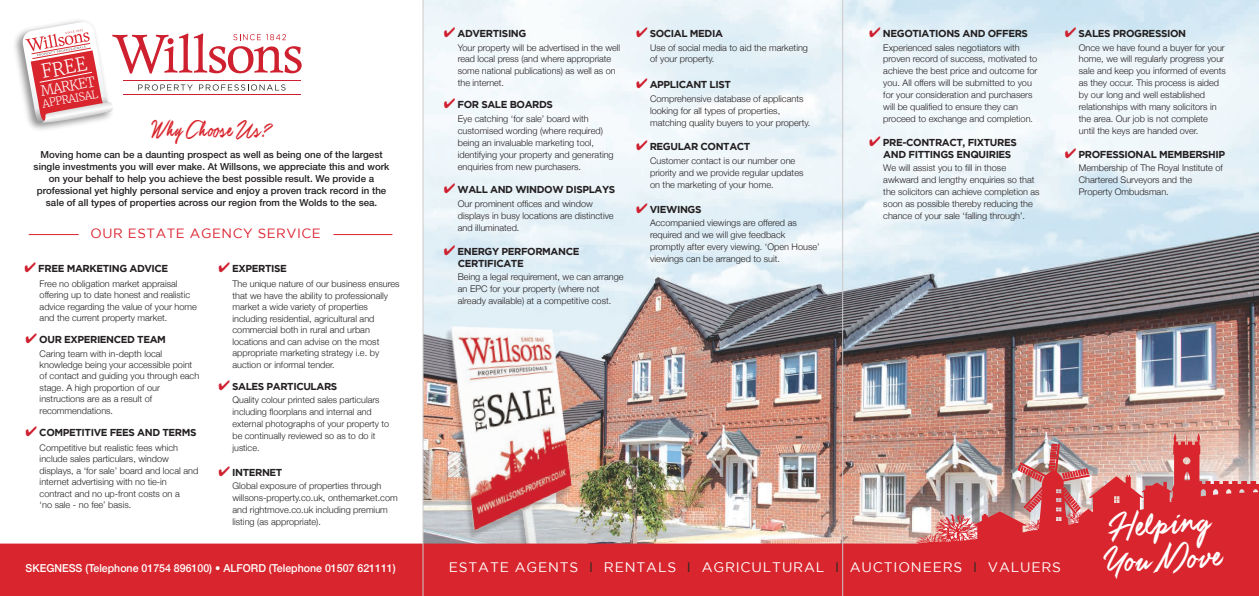
<style>
.page{position:relative;width:1259px;height:596px;background:#fff}
.page>*{position:absolute;margin:0;border:0;box-sizing:border-box;transform-origin:0 0}
.t1{font:40.6px/34.8px "Guld Script PERSONALUSEONLY";color:#fff;scale:.91 1}
.t2{font:26.5px "Guld Script PERSONALUSEONLY";letter-spacing:.03em;color:#d9262e;scale:.79 1}
.t3{font:300 19px "Merriweather";color:#fff;scale:.95 1}
.t4{font:300 14px "Merriweather";color:#fff;scale:.95 1}
.t5{font:13.8px "Gotham";letter-spacing:.06em;color:#fff}
.t6{font:13.4px "Gotham";letter-spacing:.04em;color:#db212e}
.t7{font:300 11px "Merriweather";color:#fff}
.t8{font:500 10.9px "Helvetica Neue";color:#fff}
.t9{font:700 10.1px/11.9px "Gotham";letter-spacing:-.04em;color:#231f20}
.t10{font:500 9.7px/12px "Helvetica Neue LTW1 G";color:#231f20;text-align:center}
.t11{font:300 9.1px/11.9px "Helvetica Neue";color:#231f20}
.t12{font:300 9px/11.9px "Helvetica Neue";color:#231f20}
.s1{color:#cf202f}
.s2{color:#2b2824}
</style>
<div class="page">
<img style="left:423px;top:0;width:836px;height:433px">
<img style="left:432px;top:297px;width:168px;height:136px">
<img style="left:0;top:433px;width:1259px;height:162px">
<hr style="left:333px;top:234px;width:59px;height:1px;background:#db212e">
<hr style="left:29px;top:234px;width:50px;height:1px;background:#db212e">
<img style="left:15px;top:20px;width:71px;height:110px">
<svg style="left:22px;top:22px;width:280px;height:101px"></svg>
<hr style="left:422px;top:0;width:1px;height:595px;background:#ccc9c9">
<hr style="left:842px;top:0;width:1px;height:595px;background:#ccc9c9">
<h3 class="t3" style="left:40px;top:60px;width:50px;rotate:-10deg">FREE</h3>
<h3 class="t4" style="left:39px;top:82px;width:59px;rotate:-10deg">MARKET</h3>
<p class="t7" style="left:41px;top:97px;width:58px;rotate:-10deg">APPRAISAL</p>
<h2 class="t2" style="left:151px;top:114px;width:153px">Why Choose Us?</h2>
<p class="t10" style="left:34px;top:148px;width:357px">Moving home can be a daunting prospect as well as being one of the largest single investments you will ever make. At Willsons, we appreciate this and work on your behalf to help you achieve the best possible result. We provide a professional yet highly personal service and enjoy a proven track record in the sale of all types of properties across our region from the Wolds to the sea.</p>
<h3 class="t6" style="left:91px;top:226px;width:232px">OUR ESTATE AGENCY SERVICE</h3>
<p class="t9" style="left:25px;top:262px;width:145px"><span class="s1">✔</span> FREE MARKETING ADVICE</p>
<p class="t11" style="left:40px;top:277px;width:159px;line-height:11.4px">Free no obligation market appraisal offering up to date honest and realistic advice regarding the value of your home and the current property market.</p>
<p class="t9" style="left:26px;top:333px;width:142px"><span class="s1">✔</span> OUR EXPERIENCED TEAM</p>
<p class="t11" style="left:40px;top:347px;width:161px;line-height:11.4px">Caring team with in-depth local knowledge being your accessible point of contact and guiding you through each stage. A high proportion of our instructions are as a result of recommendations.</p>
<p class="t9" style="left:26px;top:425px;width:172px"><span class="s1">✔</span> COMPETITIVE FEES AND TERMS</p>
<p class="t11" style="left:40px;top:441px;width:160px;line-height:11.4px">Competitive but realistic fees which include sales particulars, window displays, a ‘for sale’ board and local and internet advertising with no tie-in contract and no up-front costs on a<br>‘no sale - no fee’ basis.</p>
<p class="t9" style="left:218px;top:262px;width:70px"><span class="s1">✔</span> EXPERTISE</p>
<p class="t11" style="left:232px;top:277px;width:169px;line-height:11.4px">The unique nature of our business ensures that we have the ability to professionally market a wide variety of properties including residential, agricultural and commercial both in rural and urban locations and can advise on the most appropriate marketing strategy i.e. by auction or informal tender.</p>
<p class="t9" style="left:218px;top:379px;width:120px"><span class="s1">✔</span> SALES PARTICULARS</p>
<p class="t12" style="left:232px;top:393px;width:158px">Quality colour printed sales particulars including floorplans and internal and external photographs of your property to be continually reviewed so as to do it justice.</p>
<p class="t9" style="left:218px;top:465px;width:65px"><span class="s1">✔</span> INTERNET</p>
<p class="t11" style="left:232px;top:479px;width:167px">Global exposure of properties through willsons-property.co.uk, onthemarket.com and rightmove.co.uk including premium listing (as appropriate).</p>
<p class="t8" style="left:26px;top:558px;width:371px">SKEGNESS (Telephone 01754 896100) • ALFORD (Telephone 01507 621111)</p>
<p class="t9" style="left:444px;top:27px;width:84px"><span class="s1">✔</span> ADVERTISING</p>
<p class="t11" style="left:458px;top:41px;width:164px">Your property will be advertised in the well read local press (and where appropriate some national publications) as well as on the internet.</p>
<p class="t9" style="left:444px;top:98px;width:111px"><span class="s1">✔</span> FOR SALE BOARDS</p>
<p class="t11" style="left:458px;top:112px;width:157px">Eye catching ‘for sale’ board with customised wording (where required) being an invaluable marketing tool, identifying your property and generating enquiries from new purchasers.</p>
<p class="t9" style="left:444px;top:183px;width:173px"><span class="s1">✔</span> WALL AND WINDOW DISPLAYS</p>
<p class="t11" style="left:458px;top:197px;width:157px">Our prominent offices and window displays in busy locations are distinctive and illuminated.</p>
<p class="t9" style="left:458px;top:245px;width:123px;text-indent:-14px"><span class="s1">✔</span> ENERGY PERFORMANCE<br>CERTIFICATE</p>
<p class="t11" style="left:458px;top:270px;width:167px">Being a legal requirement, we can arrange an EPC for your property (where not already available) at a competitive cost.</p>
<p class="t9" style="left:636px;top:27px;width:88px"><span class="s1">✔</span> SOCIAL MEDIA</p>
<p class="t11" style="left:650px;top:41px;width:159px">Use of social media to aid the marketing of your property.</p>
<p class="t9" style="left:636px;top:78px;width:96px"><span class="s1">✔</span> APPLICANT LIST</p>
<p class="t11" style="left:650px;top:92px;width:162px">Comprehensive database of applicants looking for all types of properties, matching quality buyers to your property.</p>
<p class="t9" style="left:636px;top:140px;width:116px"><span class="s1">✔</span> REGULAR CONTACT</p>
<p class="t11" style="left:650px;top:154px;width:155px">Customer contact is our number one priority and we provide regular updates on the marketing of your home.</p>
<p class="t9" style="left:636px;top:203px;width:67px"><span class="s1">✔</span> VIEWINGS</p>
<p class="t11" style="left:650px;top:216px;width:171px">Accompanied viewings are offered as required and we will give feedback promptly after every viewing. ‘Open House’ viewings can be arranged to suit.</p>
<p class="t9" style="left:869px;top:27px;width:160px"><span class="s1">✔</span> NEGOTIATIONS AND OFFERS</p>
<p class="t11" style="left:883px;top:41px;width:155px">Experienced sales negotiators with proven record of success, motivated to achieve the best price and outcome for you. All offers will be submitted to you for your consideration and purchasers will be qualified to ensure they can proceed to exchange and completion.</p>
<p class="t9" style="left:883px;top:136px;width:135px;text-indent:-14px"><span class="s1">✔</span> PRE-CONTRACT, FIXTURES<br>AND FITTINGS ENQUIRIES</p>
<p class="t11" style="left:883px;top:161px;width:158px">We will assist you to fill in those awkward and lengthy enquiries so that the solicitors can achieve completion as soon as possible thereby reducing the chance of your sale ‘falling through’.</p>
<p class="t9" style="left:1065px;top:27px;width:123px"><span class="s1">✔</span> SALES PROGRESSION</p>
<p class="t11" style="left:1079px;top:41px;width:149px">Once we have found a buyer for your home, we will regularly progress your sale and keep you informed of events as they occur. This process is aided by our long and well established relationships with many solicitors in the area. Our job is not complete until the keys are handed over.</p>
<p class="t9" style="left:1065px;top:148px;width:162px"><span class="s1">✔</span> PROFESSIONAL MEMBERSHIP</p>
<p class="t11" style="left:1079px;top:161px;width:146px">Membership of The Royal Institute of<br>Chartered Surveyors and the<br>Property Ombudsman.</p>
<h3 class="t5" style="left:449px;top:559px;width:614px">ESTATE AGENTS <span class="s2">I</span> RENTALS <span class="s2">I</span> AGRICULTURAL <span class="s2">I</span> AUCTIONEERS <span class="s2">I</span> VALUERS</h3>
<h1 class="t1" style="left:1101px;top:511px;width:132px;rotate:-3deg">Helping<br>You Move</h1>
</div>
